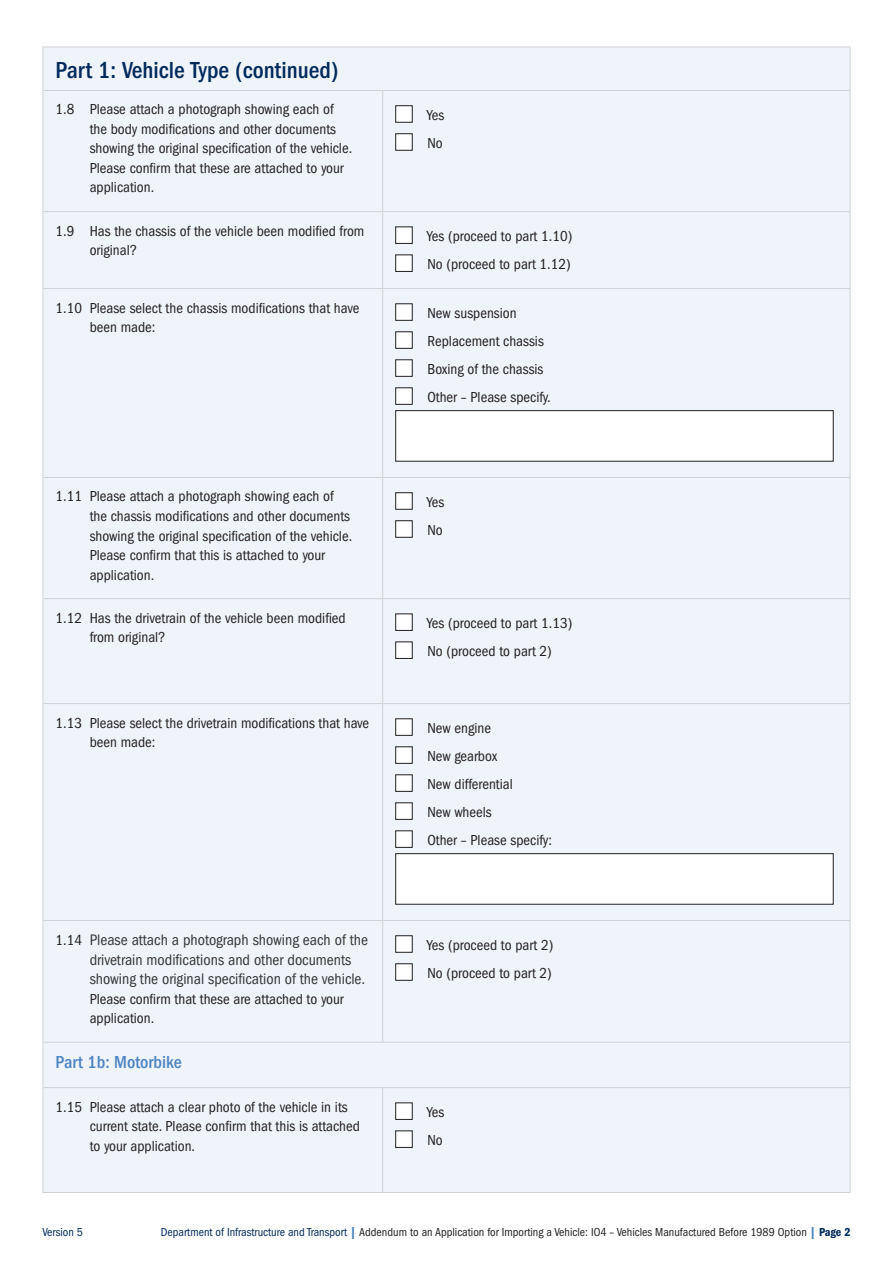
<style>
.page{position:relative;width:893px;height:1263px;background:#fff}
.page>*{position:absolute;margin:0;border:0;box-sizing:border-box;transform-origin:0 0}
.t1{font:500 condensed 24px "Franklin Gothic";color:#00295c}
.t2{font:500 condensed 18px "Franklin Gothic";color:#4d84c4}
.t3{font:condensed 15.75px/19.5px "Franklin Gothic";color:#353635}
.t4{font:condensed 15px/19.5px "Franklin Gothic";color:#231f20}
.t5{font:condensed 12px "Franklin Gothic";color:#231f20}
.t6{font:condensed 12px "Franklin Gothic";color:#00295c}
.s1{font-size:15px;color:#231f20}
.s2{color:#00295c}
.s3{font-weight:600;color:#4d84c4}
.s4{font-weight:600;color:#00295c}
</style>
<div class="page">
<div style="left:44px;top:48px;width:806px;height:1144px;background:#eff3fa"></div>
<hr style="left:43px;top:211px;width:340px;height:1px;background:#d1d2d4">
<hr style="left:383px;top:211px;width:467px;height:1px;background:#d1d2d4">
<hr style="left:43px;top:288px;width:340px;height:1px;background:#d1d2d4">
<hr style="left:383px;top:288px;width:467px;height:1px;background:#d1d2d4">
<hr style="left:43px;top:477px;width:340px;height:1px;background:#d1d2d4">
<hr style="left:383px;top:477px;width:467px;height:1px;background:#d1d2d4">
<hr style="left:43px;top:598px;width:340px;height:1px;background:#d1d2d4">
<hr style="left:383px;top:598px;width:467px;height:1px;background:#d1d2d4">
<hr style="left:43px;top:703px;width:340px;height:1px;background:#d1d2d4">
<hr style="left:43px;top:920px;width:340px;height:1px;background:#d1d2d4">
<hr style="left:43px;top:1042px;width:340px;height:1px;background:#d1d2d4">
<hr style="left:383px;top:1042px;width:467px;height:1px;background:#d1d2d4">
<hr style="left:43px;top:1087px;width:340px;height:1px;background:#d1d2d4">
<hr style="left:383px;top:1087px;width:467px;height:1px;background:#d1d2d4">
<hr style="left:850px;top:91px;width:1px;height:120px;background:#d1d2d4">
<hr style="left:850px;top:212px;width:1px;height:76px;background:#d1d2d4">
<hr style="left:850px;top:289px;width:1px;height:188px;background:#d1d2d4">
<hr style="left:850px;top:478px;width:1px;height:120px;background:#d1d2d4">
<hr style="left:850px;top:599px;width:1px;height:104px;background:#d1d2d4">
<hr style="left:850px;top:921px;width:1px;height:121px;background:#d1d2d4">
<hr style="left:850px;top:1042px;width:1px;height:45px;background:#d1d2d4">
<hr style="left:850px;top:1088px;width:1px;height:104px;background:#d1d2d4">
<hr style="left:43px;top:47px;width:340px;height:1px;background:#d1d2d4">
<hr style="left:43px;top:47px;width:1px;height:43px;background:#d1d2d4">
<hr style="left:383px;top:47px;width:467px;height:1px;background:#d1d2d4">
<hr style="left:850px;top:47px;width:1px;height:43px;background:#d1d2d4">
<hr style="left:383px;top:90px;width:467px;height:1px;background:#d1d2d4">
<hr style="left:43px;top:1192px;width:340px;height:1px;background:#d1d2d4">
<hr style="left:383px;top:1192px;width:467px;height:1px;background:#d1d2d4">
<hr style="left:43px;top:90px;width:340px;height:1px;background:#d1d2d4">
<hr style="left:43px;top:91px;width:1px;height:120px;background:#d1d2d4">
<hr style="left:382px;top:91px;width:1px;height:120px;background:#d1d2d4">
<hr style="left:43px;top:212px;width:1px;height:76px;background:#d1d2d4">
<hr style="left:382px;top:212px;width:1px;height:76px;background:#d1d2d4">
<hr style="left:43px;top:289px;width:1px;height:188px;background:#d1d2d4">
<hr style="left:382px;top:289px;width:1px;height:188px;background:#d1d2d4">
<hr style="left:43px;top:478px;width:1px;height:120px;background:#d1d2d4">
<hr style="left:382px;top:478px;width:1px;height:120px;background:#d1d2d4">
<hr style="left:43px;top:599px;width:1px;height:104px;background:#d1d2d4">
<hr style="left:382px;top:599px;width:1px;height:104px;background:#d1d2d4">
<hr style="left:43px;top:704px;width:1px;height:216px;background:#d1d2d4">
<hr style="left:43px;top:921px;width:1px;height:121px;background:#d1d2d4">
<hr style="left:382px;top:921px;width:1px;height:121px;background:#d1d2d4">
<hr style="left:43px;top:1042px;width:1px;height:45px;background:#d1d2d4">
<hr style="left:43px;top:1088px;width:1px;height:104px;background:#d1d2d4">
<hr style="left:382px;top:1088px;width:1px;height:104px;background:#d1d2d4">
<hr style="left:383px;top:703px;width:467px;height:1px;background:#d1d2d4">
<hr style="left:382px;top:704px;width:1px;height:216px;background:#d1d2d4">
<hr style="left:850px;top:704px;width:1px;height:216px;background:#d1d2d4">
<hr style="left:383px;top:920px;width:467px;height:1px;background:#d1d2d4">
<div style="left:396px;top:106px;width:16px;height:16px;background:#fff"></div>
<div style="left:395px;top:105px;width:17px;height:17px;border:1px solid #231f20"></div>
<div style="left:396px;top:134px;width:16px;height:16px;background:#fff"></div>
<div style="left:395px;top:133px;width:17px;height:17px;border:1px solid #231f20"></div>
<div style="left:396px;top:227px;width:16px;height:16px;background:#fff"></div>
<div style="left:395px;top:227px;width:17px;height:17px;border:1px solid #231f20"></div>
<div style="left:396px;top:255px;width:16px;height:16px;background:#fff"></div>
<div style="left:395px;top:255px;width:17px;height:17px;border:1px solid #231f20"></div>
<div style="left:396px;top:304px;width:16px;height:16px;background:#fff"></div>
<div style="left:395px;top:304px;width:17px;height:17px;border:1px solid #231f20"></div>
<div style="left:396px;top:332px;width:16px;height:16px;background:#fff"></div>
<div style="left:395px;top:332px;width:17px;height:17px;border:1px solid #231f20"></div>
<div style="left:396px;top:360px;width:16px;height:16px;background:#fff"></div>
<div style="left:395px;top:360px;width:17px;height:17px;border:1px solid #231f20"></div>
<div style="left:396px;top:388px;width:16px;height:16px;background:#fff"></div>
<div style="left:395px;top:388px;width:17px;height:17px;border:1px solid #231f20"></div>
<div style="left:396px;top:411px;width:437px;height:50px;background:#fff"></div>
<div style="left:395px;top:410px;width:438px;height:51px;border:1px solid #231f20"></div>
<div style="left:396px;top:493px;width:16px;height:16px;background:#fff"></div>
<div style="left:395px;top:492px;width:17px;height:17px;border:1px solid #231f20"></div>
<div style="left:396px;top:521px;width:16px;height:16px;background:#fff"></div>
<div style="left:395px;top:520px;width:17px;height:17px;border:1px solid #231f20"></div>
<div style="left:396px;top:614px;width:16px;height:16px;background:#fff"></div>
<div style="left:395px;top:614px;width:17px;height:17px;border:1px solid #231f20"></div>
<div style="left:396px;top:642px;width:16px;height:16px;background:#fff"></div>
<div style="left:395px;top:642px;width:17px;height:17px;border:1px solid #231f20"></div>
<div style="left:396px;top:719px;width:16px;height:16px;background:#fff"></div>
<div style="left:396px;top:747px;width:16px;height:16px;background:#fff"></div>
<div style="left:396px;top:775px;width:16px;height:16px;background:#fff"></div>
<div style="left:396px;top:803px;width:16px;height:16px;background:#fff"></div>
<div style="left:396px;top:831px;width:16px;height:16px;background:#fff"></div>
<div style="left:395px;top:830px;width:17px;height:18px;border:1px solid #231f20"></div>
<div style="left:396px;top:854px;width:437px;height:50px;background:#fff"></div>
<div style="left:395px;top:853px;width:438px;height:51px;border:1px solid #231f20"></div>
<div style="left:396px;top:936px;width:16px;height:16px;background:#fff"></div>
<div style="left:395px;top:935px;width:17px;height:17px;border:1px solid #231f20"></div>
<div style="left:396px;top:964px;width:16px;height:16px;background:#fff"></div>
<div style="left:395px;top:963px;width:17px;height:17px;border:1px solid #231f20"></div>
<div style="left:396px;top:1103px;width:16px;height:16px;background:#fff"></div>
<div style="left:396px;top:1131px;width:16px;height:16px;background:#fff"></div>
<div style="left:395px;top:1130px;width:17px;height:18px;border:1px solid #231f20"></div>
<h1 class="t1" style="left:56px;top:56px;width:284px">Part 1: Vehicle Type (continued)</h1>
<p class="t4" style="left:90px;top:100px;width:264px;text-indent:-34px">1.8 Please attach a photograph showing each of the body modifications and other documents showing the original specification of the vehicle.<br>Please confirm that these are attached to your application.</p>
<p class="t4" style="left:427px;top:101px;width:19px;line-height:28px">Yes<br>No</p>
<p class="t4" style="left:90px;top:221px;width:276px;text-indent:-34px">1.9 Has the chassis of the vehicle been modified from original?</p>
<p class="t4" style="left:427px;top:223px;width:147px;line-height:28px">Yes (proceed to part 1.10)<br>No (proceed to part 1.12)</p>
<p class="t4" style="left:90px;top:298px;width:271px;text-indent:-34px">1.10 Please select the chassis modifications that have been made:</p>
<p class="t4" style="left:427px;top:299px;width:125px;line-height:28px">New suspension<br>Replacement chassis<br>Boxing of the chassis<br>Other – Please specify.</p>
<p class="t4" style="left:90px;top:487px;width:264px;text-indent:-34px">1.11 Please attach a photograph showing each of the chassis modifications and other documents showing the original specification of the vehicle.<br>Please confirm that this is attached to your application.</p>
<p class="t4" style="left:427px;top:488px;width:19px;line-height:28px">Yes<br>No</p>
<p class="t4" style="left:90px;top:608px;width:258px;text-indent:-34px">1.12 Has the drivetrain of the vehicle been modified from original?</p>
<p class="t4" style="left:427px;top:609px;width:147px;line-height:28px">Yes (proceed to part 1.13)<br>No (proceed to part 2)</p>
<p class="t4" style="left:90px;top:713px;width:281px;text-indent:-34px">1.13 Please select the drivetrain modifications that have been made:</p>
<p class="t4" style="left:427px;top:714px;width:126px;line-height:28px">New engine<br>New gearbox<br>New differential<br>New wheels<br>Other – Please specify:</p>
<p class="t3" style="left:90px;top:930px;width:280px;text-indent:-34px"><span class="s1">1.14</span> Please attach a photograph showing each of the drivetrain modifications and other documents showing the original specification of the vehicle.</p>
<p class="t4" style="left:90px;top:989px;width:256px">Please confirm that these are attached to your application.</p>
<p class="t4" style="left:427px;top:931px;width:128px;line-height:28px">Yes (proceed to part 2)<br>No (proceed to part 2)</p>
<p class="t2" style="left:56px;top:1052px;width:128px">Part 1b: Motorbike</p>
<p class="t4" style="left:90px;top:1097px;width:272px;text-indent:-34px">1.15 Please attach a clear photo of the vehicle in its current state. Please confirm that this is attached to your application.</p>
<p class="t4" style="left:427px;top:1098px;width:19px;line-height:28px">Yes<br>No</p>
<p class="t6" style="left:43px;top:1225px;width:42px">Version 5</p>
<p class="t5" style="left:161px;top:1225px;width:691px"><span class="s2">Department of Infrastructure and Transport</span> <span class="s3">|</span> Addendum to an Application for Importing a Vehicle: IO4 – Vehicles Manufactured Before 1989 Option <span class="s3">|</span> <span class="s4">Page 2</span></p>
</div>
